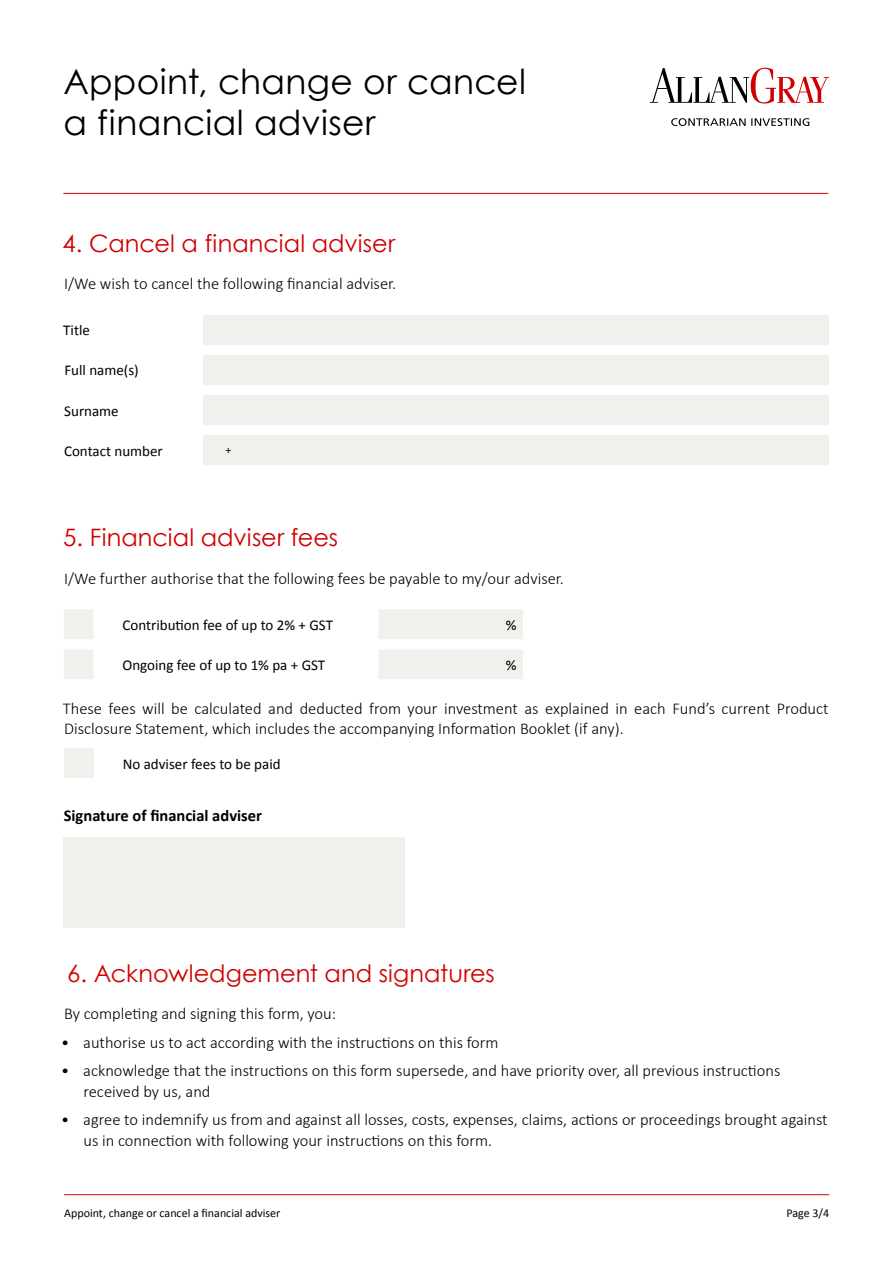
<style>
.page{position:relative;width:893px;height:1263px;background:#fff}
.page>*{position:absolute;margin:0;border:0;box-sizing:border-box;transform-origin:0 0}
.t1{font:34.5px/40.5px "Century Gothic";letter-spacing:.01em;color:#000}
.t2{font:24px "Century Gothic";color:#cf0000}
.t3{font:300 16.5px/20.2px "Calibri";color:#000101}
.t4{font:300 16.5px/20.2px "Calibri";color:#000}
.t5{font:700 16.5px "Calibri";color:#000}
.t6{font:15px "Calibri";color:#000}
.t7{font:12px "Calibri";color:#000}
</style>
<div class="page">
<hr style="left:64px;top:1194px;width:765px;height:1px;background:#cf0000">
<hr style="left:63px;top:193px;width:765px;height:1px;background:#cf0000">
<svg style="left:671px;top:118px;width:138px;height:8px"></svg>
<svg style="left:650px;top:68px;width:179px;height:36px"></svg>
<div style="left:203px;top:315px;width:625px;height:30px;background:#f1f0ed"></div>
<div style="left:203px;top:355px;width:625px;height:30px;background:#f1f0ed"></div>
<div style="left:203px;top:395px;width:625px;height:30px;background:#f1f0ed"></div>
<div style="left:203px;top:435px;width:625px;height:30px;background:#f1f0ed"></div>
<svg style="left:64px;top:609px;width:459px;height:30px"></svg>
<svg style="left:64px;top:649px;width:459px;height:30px"></svg>
<div style="left:64px;top:748px;width:30px;height:30px;background:#f1f0ed"></div>
<div style="left:64px;top:837px;width:341px;height:90px;background:#f1f0ed"></div>
<h1 class="t1" style="left:63px;top:61px;width:464px">Appoint, change or cancel a financial adviser</h1>
<h2 class="t2" style="left:63px;top:229px;width:334px">4. Cancel a financial adviser</h2>
<p class="t4" style="left:64px;top:273px;width:333px">I/We wish to cancel the following financial adviser.</p>
<p class="t6" style="left:63px;top:321px;width:28px">Title</p>
<p class="t6" style="left:64px;top:361px;width:76px">Full name(s)</p>
<p class="t6" style="left:64px;top:401px;width:56px">Surname</p>
<p class="t6" style="left:64px;top:441px;width:100px">Contact number</p>
<p class="t7" style="left:225px;top:443px;width:7px">+</p>
<h2 class="t2" style="left:63px;top:523px;width:276px">5. Financial adviser fees</h2>
<p class="t4" style="left:64px;top:568px;width:501px">I/We further authorise that the following fees be payable to my/our adviser.</p>
<p class="t6" style="left:122px;top:616px;width:212px">Contribution fee of up to 2% + GST</p>
<p class="t6" style="left:506px;top:616px;width:12px">%</p>
<p class="t6" style="left:122px;top:656px;width:204px">Ongoing fee of up to 1% pa + GST</p>
<p class="t6" style="left:506px;top:656px;width:12px">%</p>
<p class="t4" style="left:63px;top:698px;width:767px">These fees will be calculated and deducted from your investment as explained in each Fund’s current Product<br>Disclosure Statement, which includes the accompanying Information Booklet (if any).</p>
<p class="t6" style="left:123px;top:755px;width:159px">No adviser fees to be paid</p>
<p class="t5" style="left:64px;top:805px;width:200px">Signature of financial adviser</p>
<h2 class="t2" style="left:67px;top:958px;width:429px">6. Acknowledgement and signatures</h2>
<p class="t3" style="left:64px;top:1003px;width:274px">By completing and signing this form, you:</p>
<p class="t3" style="left:61px;top:1032px;width:439px">• authorise us to act according with the instructions on this form</p>
<p class="t3" style="left:83px;top:1060px;width:699px;text-indent:-22px">• acknowledge that the instructions on this form supersede, and have priority over, all previous instructions received by us, and</p>
<p class="t3" style="left:83px;top:1109px;width:746px;text-indent:-22px">• agree to indemnify us from and against all losses, costs, expenses, claims, actions or proceedings brought against us in connection with following your instructions on this form.</p>
<p class="t7" style="left:64px;top:1205px;width:218px">Appoint, change or cancel a financial adviser</p>
<p class="t7" style="left:786px;top:1205px;width:44px">Page 3/4</p>
</div>
